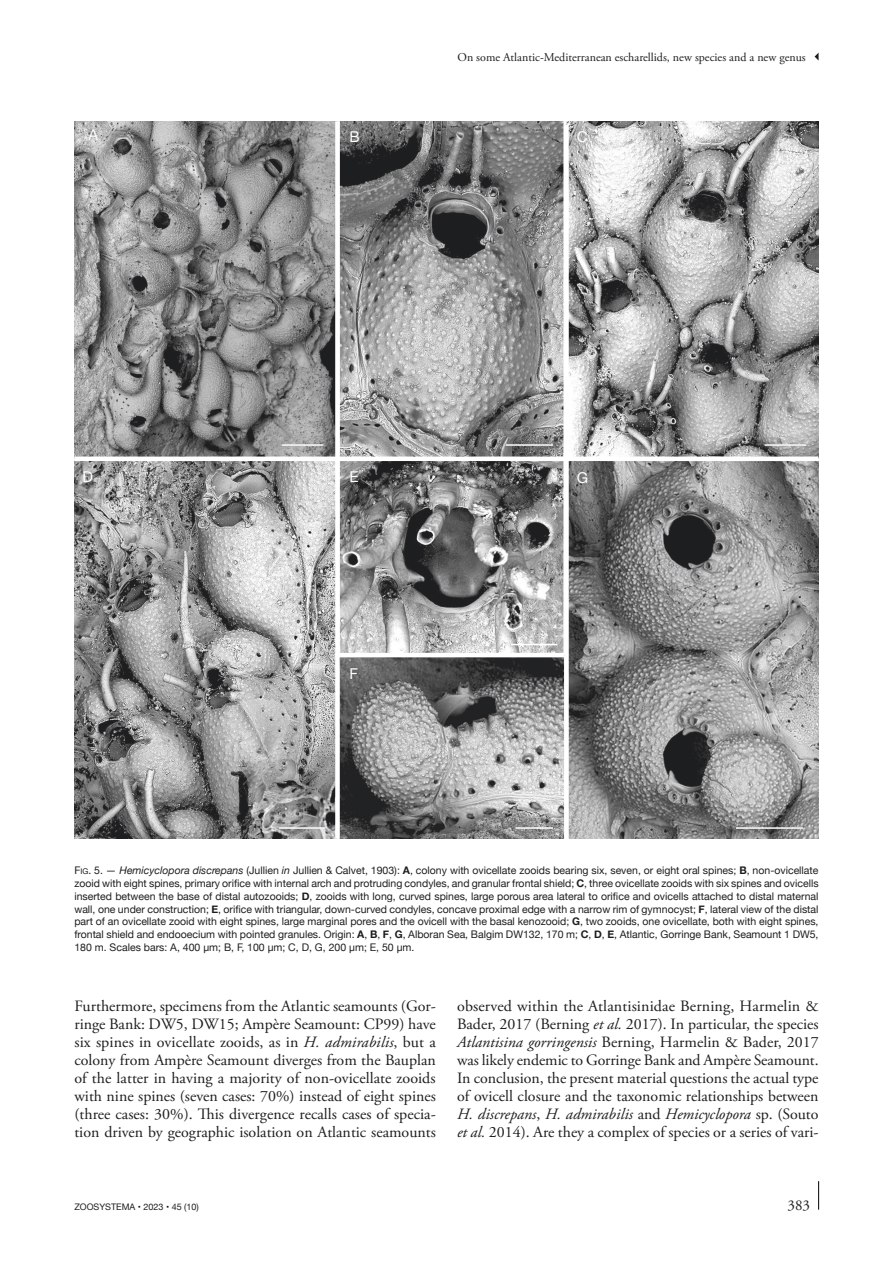
<style>
.page{position:relative;width:893px;height:1263px;background:#fff}
.page>*{position:absolute;margin:0;border:0;box-sizing:border-box;transform-origin:0 0}
.t1{font:15.75px/18px "Adobe Garamond Pro";color:#1d1e1f;text-align:justify}
.t2{font:15px "Helvetica Neue 3";color:#fff}
.t3{font:15px "Adobe Garamond Pro";color:#1d1e1f}
.t4{font:12px "Adobe Garamond Pro Regular 4";color:#1d1e1f}
.t5{font:10.5px/12.8px "Helvetica Neue";color:#1d1e1f;text-align:justify}
.t6{font:9px "Helvetica Neue";color:#1d1e1f}
.s1{font-style:inherit}
.s2{font-size:7.8px}
.s3{font-style:italic}
.s4{font-weight:700}
</style>
<div class="page">
<svg style="left:818px;top:1181px;width:1px;height:29px"></svg>
<svg style="left:815px;top:53px;width:4px;height:8px"></svg>
<img style="left:74px;top:122px;width:745px;height:717px">
<hr style="left:282px;top:444px;width:41px;height:2px;background:#fff">
<hr style="left:506px;top:444px;width:47px;height:2px;background:#fff">
<hr style="left:764px;top:444px;width:42px;height:2px;background:#fff">
<hr style="left:736px;top:827px;width:67px;height:2px;background:#fff">
<hr style="left:515px;top:827px;width:38px;height:2px;background:#fff">
<hr style="left:511px;top:644px;width:46px;height:1px;background:#fff">
<hr style="left:279px;top:827px;width:46px;height:2px;background:#fff">
<div style="left:335px;top:122px;width:5px;height:717px;background:#fff"></div>
<div style="left:564px;top:124px;width:5px;height:715px;background:#fff"></div>
<div style="left:74px;top:456px;width:744px;height:5px;background:#fff"></div>
<hr style="left:335px;top:653px;width:229px;height:4px;background:#fff">
<h2 class="t2" style="left:89px;top:124px;width:11px">A</h2>
<h2 class="t2" style="left:349px;top:126px;width:12px">B</h2>
<p class="t4" style="left:458px;top:50px;width:350px">On some Atlantic-Mediterranean escharellids, new species and a new genus</p>
<h2 class="t2" style="left:577px;top:126px;width:12px">C</h2>
<h2 class="t2" style="left:82px;top:465px;width:12px">D</h2>
<h2 class="t2" style="left:349px;top:465px;width:11px">E</h2>
<h2 class="t2" style="left:349px;top:663px;width:10px">F</h2>
<h2 class="t2" style="left:577px;top:467px;width:13px">G</h2>
<p class="t5" style="left:74px;top:865px;width:746px"><span class="s1">f</span><span class="s2">ig</span><span class="s1">. 5</span>. — <span class="s3">Hemicyclopora discrepans</span> (Jullien <span class="s3">in</span> Jullien &amp; Calvet, 1903): <span class="s4">A</span>, colony with ovicellate zooids bearing six, seven, or eight oral spines; <span class="s4">B</span>, non-ovicellate zooid with eight spines, primary orifice with internal arch and protruding condyles, and granular frontal shield; <span class="s4">C</span>, three ovicellate zooids with six spines and ovicells inserted between the base of distal autozooids; <span class="s4">D</span>, zooids with long, curved spines, large porous area lateral to orifice and ovicells attached to distal maternal wall, one under construction; <span class="s4">E</span>, orifice with triangular, down-curved condyles, concave proximal edge with a narrow rim of gymnocyst; <span class="s4">F</span>, lateral view of the distal part of an ovicellate zooid with eight spines, large marginal pores and the ovicell with the basal kenozooid; <span class="s4">G</span>, two zooids, one ovicellate, both with eight spines, frontal shield and endooecium with pointed granules. Origin: <span class="s4">A</span>, <span class="s4">B</span>, <span class="s4">F</span>, <span class="s4">G</span>, Alboran Sea, Balgim DW132, 170 m; <span class="s4">C</span>, <span class="s4">D</span>, <span class="s4">E</span>, Atlantic, Gorringe Bank, Seamount 1 DW5, 180 m. Scales bars: A, 400 µm; B, F, 100 µm; C, D, G, 200 µm; E, 50 µm.</p>
<p class="t1" style="left:74px;top:998px;width:363px">Furthermore, specimens from the Atlantic seamounts (Gor&shy;ringe Bank: DW5, DW15; Ampère Seamount: CP99) have six spines in ovicellate zooids, as in <span class="s3">H. admirabilis</span>, but a colony from Ampère Seamount diverges from the Bauplan of the latter in having a majority of non-ovicellate zooids with nine spines (seven cases: 70%) instead of eight spines (three cases: 30%). This divergence recalls cases of specia&shy;tion driven by geographic isolation on Atlantic seamounts</p>
<p class="t1" style="left:457px;top:998px;width:363px">observed within the Atlantisinidae Berning, Harmelin &amp; Bader, 2017 (Berning <span class="s3">et al.</span> 2017). In particular, the species <span class="s3">Atlantisina gorringensis</span> Berning, Harmelin &amp; Bader, 2017 was likely endemic to Gorringe Bank and Ampère Seamount.<br>In conclusion, the present material questions the actual type of ovicell closure and the taxonomic relationships between <span class="s3">H. discrepans</span>, <span class="s3">H. admirabilis</span> and <span class="s3">Hemicyclopora</span> sp. (Souto <span class="s3">et al.</span> 2014). Are they a complex of species or a series of vari-</p>
<p class="t6" style="left:74px;top:1200px;width:126px">ZOOSYSTEMA • 2023 • 45 (10)</p>
<h2 class="t3" style="left:788px;top:1196px;width:24px">383</h2>
</div>
